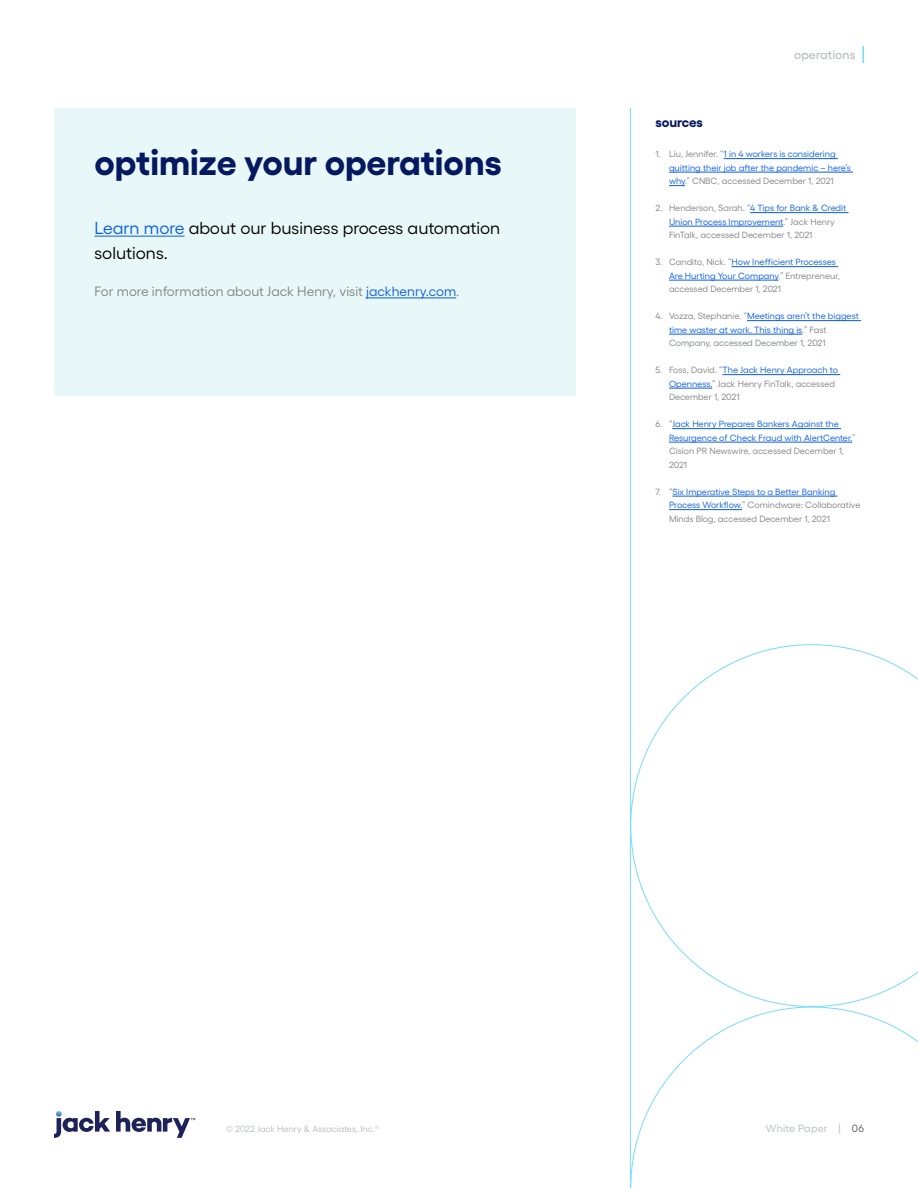
<style>
.page{position:relative;width:918px;height:1188px;background:#fff}
.page>*{position:absolute;margin:0;border:0;box-sizing:border-box;transform-origin:0 0}
.CTA_Heading{font:700 36px "Gellix";color:#06185f}
.CTA_Heading-2{font:17.25px/25.5px "Gellix";color:#000}
.CTA_Boilerplate{font:13.5px "Gellix";color:#818386}
.t1{font:700 13.5px "Gellix";letter-spacing:-.005em;color:#06185f}
.t2{font:500 12.3px "Gellix";letter-spacing:.01em;color:#b6bbc0}
.t3{font:10.5px "Gellix";letter-spacing:.025em;color:#b6bbc0}
.t4{font:9px/13.5px "Gellix";color:#818386}
.t5{font:9px/13.5px "Gellix";color:#085ce5}
.t6{font:9px "Gellix";color:#b6bbc0}
.s1{color:#085ce5}
.s2{color:#818386}
.s3{color:#575a5d}
</style>
<div class="page">
<hr style="left:630px;top:108px;width:1px;height:1080px;background:#76dcfd">
<svg style="left:630px;top:644px;width:288px;height:362px"></svg>
<svg style="left:630px;top:1006px;width:288px;height:182px"></svg>
<svg style="left:862px;top:46px;width:2px;height:17px"></svg>
<svg style="left:54px;top:1111px;width:141px;height:27px"></svg>
<hr style="left:724px;top:158px;width:114px;height:1px;background:#085ce5">
<hr style="left:669px;top:172px;width:184px;height:1px;background:#085ce5">
<svg style="left:669px;top:185px;width:16px;height:1px"></svg>
<hr style="left:750px;top:212px;width:99px;height:1px;background:#085ce5">
<hr style="left:669px;top:226px;width:114px;height:1px;background:#085ce5">
<hr style="left:732px;top:266px;width:106px;height:1px;background:#085ce5">
<hr style="left:669px;top:280px;width:109px;height:1px;background:#085ce5">
<hr style="left:747px;top:320px;width:114px;height:1px;background:#085ce5">
<hr style="left:669px;top:334px;width:133px;height:1px;background:#085ce5">
<hr style="left:723px;top:374px;width:117px;height:1px;background:#085ce5">
<hr style="left:669px;top:388px;width:43px;height:1px;background:#085ce5">
<hr style="left:672px;top:428px;width:169px;height:1px;background:#085ce5">
<hr style="left:669px;top:442px;width:183px;height:1px;background:#085ce5">
<hr style="left:672px;top:496px;width:165px;height:1px;background:#085ce5">
<hr style="left:669px;top:509px;width:73px;height:1px;background:#085ce5">
<div style="left:54px;top:108px;width:522px;height:287px;background:#e8f7f7"></div>
<hr style="left:94px;top:236px;width:91px;height:1px;background:#085ce5">
<hr style="left:366px;top:298px;width:90px;height:1px;background:#085ce5">
<p class="CTA_Heading" style="left:94px;top:133px;width:409px">optimize your operations</p>
<p class="CTA_Heading-2" style="left:94px;top:213px;width:407px"><span class="s1">Learn more</span> about our business process automation solutions.</p>
<p class="CTA_Boilerplate" style="left:94px;top:281px;width:366px">For more information about Jack Henry, visit <span class="s1">jackhenry.com</span>.</p>
<h3 class="t1" style="left:656px;top:111px;width:49px">sources</h3>
<h3 class="t2" style="left:794px;top:45px;width:63px">operations</h3>
<p class="t5" style="left:669px;top:147px;width:183px;text-indent:-14px"><span class="s2">1. Liu, Jennifer. “</span>1 in 4 workers is considering quitting their job after the pandemic – here’s why<span class="s2">.” CNBC, accessed December 1, 2021</span></p>
<p class="t4" style="left:669px;top:201px;width:179px;text-indent:-14px">2. Henderson, Sarah. “<span class="s1">4 Tips for Bank &amp; Credit<br>Union Process Improvement</span>.” Jack Henry<br>FinTalk, accessed December 1, 2021</p>
<p class="t4" style="left:669px;top:255px;width:173px;text-indent:-14px">3. Candito, Nick. “<span class="s1">How Inefficient Processes<br>Are Hurting Your Company</span>.” Entrepreneur, accessed December 1, 2021</p>
<p class="t4" style="left:669px;top:309px;width:191px;text-indent:-14px">4. Vozza, Stephanie. “<span class="s1">Meetings aren’t the biggest time waster at work. This thing is</span>.” Fast<br>Company, accessed December 1, 2021</p>
<p class="t4" style="left:669px;top:363px;width:171px;text-indent:-14px">5. Foss, David. “<span class="s1">The Jack Henry Approach to<br>Openness.</span>” Jack Henry FinTalk, accessed<br>December 1, 2021</p>
<p class="t5" style="left:669px;top:417px;width:188px;text-indent:-14px"><span class="s2">6. “</span>Jack Henry Prepares Bankers Against the Resurgence of Check Fraud with AlertCenter.<span class="s2">” Cision PR Newswire, accessed December 1, 2021</span></p>
<p class="t4" style="left:669px;top:484px;width:193px;text-indent:-14px">7. “<span class="s1">Six Imperative Steps to a Better Banking<br>Process Workflow.</span>” Comindware: Collaborative<br>Minds Blog, accessed December 1, 2021</p>
<p class="t6" style="left:226px;top:1122px;width:155px">© 2022 Jack Henry &amp; Associates, Inc.<sup>®</sup></p>
<p class="t3" style="left:766px;top:1120px;width:100px">White Paper | <span class="s3">06</span></p>
</div>
